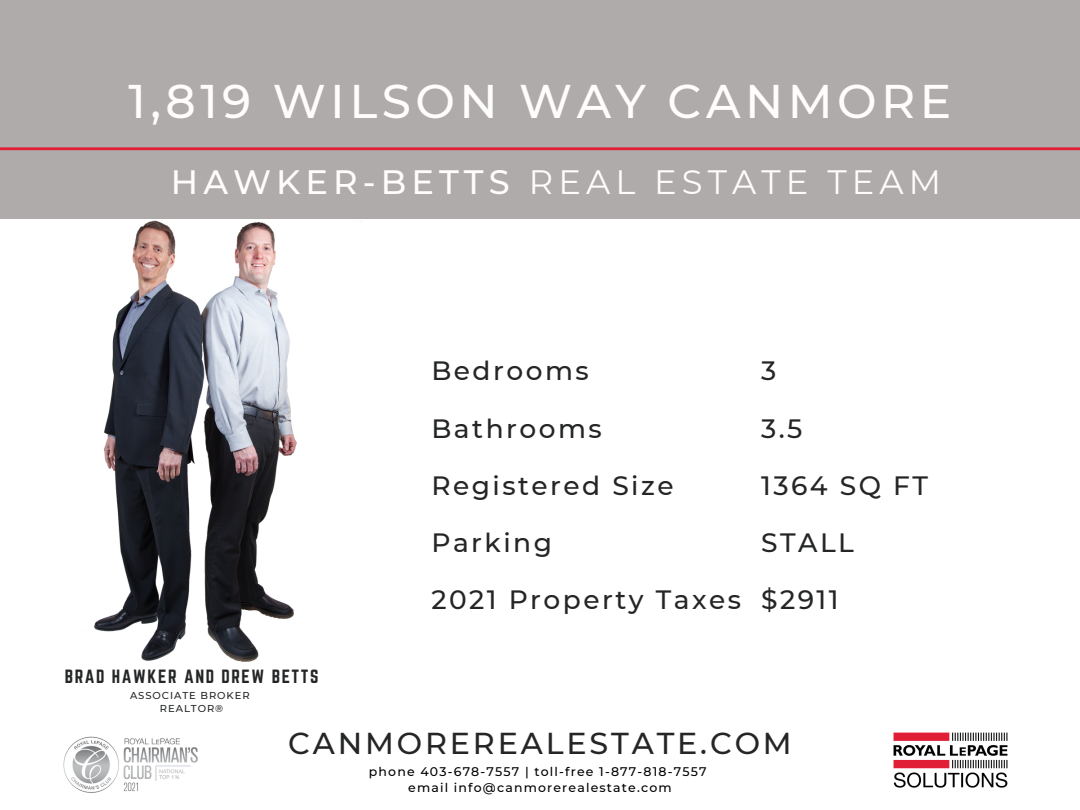
<style>
.page{position:relative;width:1080px;height:810px;background:#fff}
.page>*{position:absolute;margin:0;border:0;box-sizing:border-box;transform-origin:0 0}
.t1{font:500 47.12px "Montserrat";letter-spacing:.095em;color:#fefdfb}
.t2{font:33.75px "Montserrat";letter-spacing:.15em;color:#fefdfb}
.t3{font:500 30.25px "Montserrat";letter-spacing:.095em;color:#242526}
.t4{font:500 26.5px/57.2px "Montserrat";letter-spacing:.095em;color:#242526}
.t5{font:16.75px "Norwester";letter-spacing:.095em;color:#242526}
.t6{font:500 12.5px/16px "Montserrat";letter-spacing:.095em;color:#000;text-align:center}
.t7{font:500 10px/13.4px "Montserrat";letter-spacing:.095em;color:#242526;text-align:center}
.s1{font-weight:500}
</style>
<div class="page">
<div style="left:0;top:0;width:1080px;height:219px;background:#afabab"></div>
<img style="left:94px;top:220px;width:267px;height:442px">
<hr style="left:0;top:147px;width:1080px;height:3px;background:#e01e36">
<img style="left:893px;top:732px;width:115px;height:56px">
<img style="left:63px;top:736px;width:135px;height:57px">
<h1 class="t1" style="left:129px;top:73px;width:824px">1,819 WILSON WAY CANMORE</h1>
<p class="t2" style="left:171px;top:161px;width:771px"><span class="s1">HAWKER-BETTS</span> REAL ESTATE TEAM</p>
<p class="t5" style="left:65px;top:666px;width:255px">BRAD HAWKER AND DREW BETTS</p>
<p class="t7" style="left:130px;top:688px;width:121px">ASSOCIATE BROKER<br>REALTOR®</p>
<p class="t4" style="left:431px;top:342px;width:311px">Bedrooms<br>Bathrooms<br>Registered Size<br>Parking<br>2021 Property Taxes</p>
<p class="t4" style="left:761px;top:342px;width:168px">3<br>3.5<br>1364 SQ FT<br>STALL $2911</p>
<p class="t3" style="left:288px;top:725px;width:505px">CANMOREREALESTATE.COM</p>
<p class="t6" style="left:369px;top:764px;width:339px">phone 403-678-7557 | toll-free 1-877-818-7557 email info@canmorerealestate.com</p>
</div>
